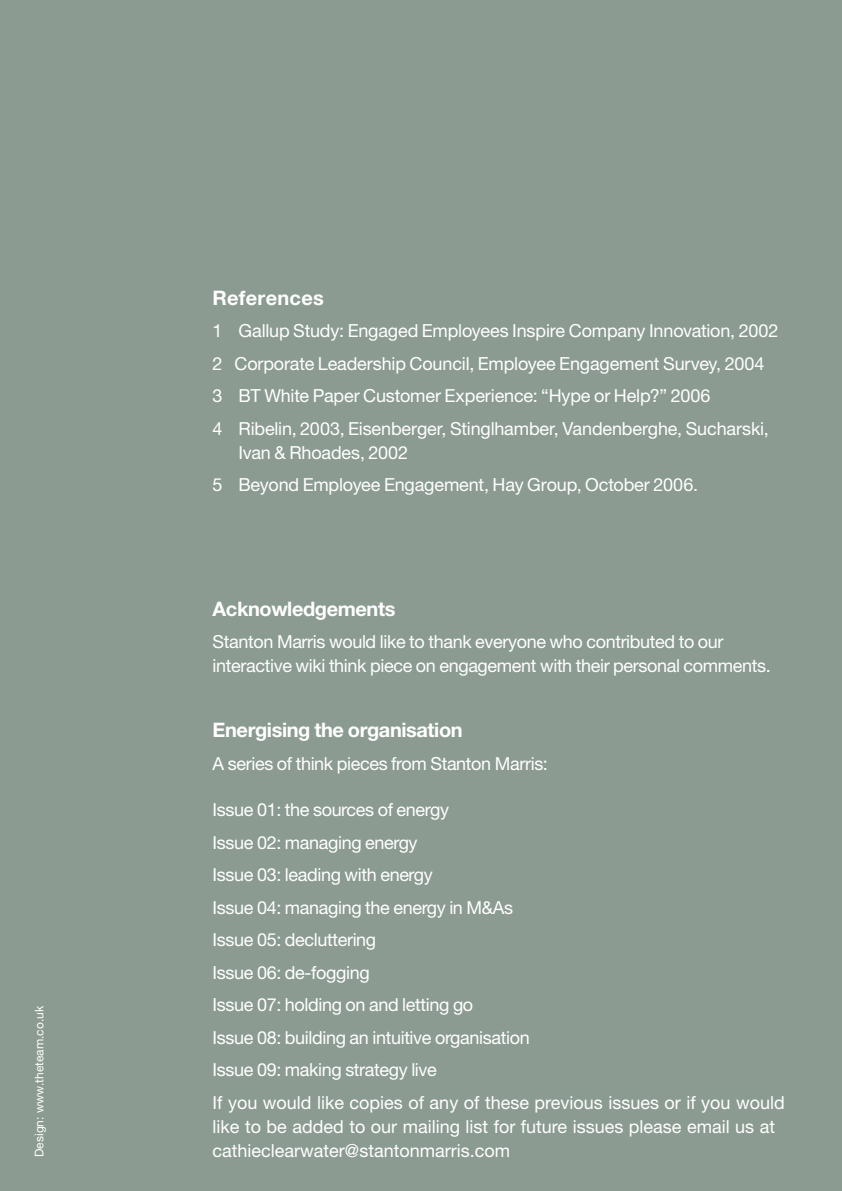
<style>
.page{position:relative;width:842px;height:1191px;background:#8b9b92}
.page>*{position:absolute;margin:0;border:0;box-sizing:border-box;transform-origin:0 0}
.t1{font:700 20px "Helvetica Neue";letter-spacing:-.02em;color:#fff}
.t2{font:700 20px "Helvetica Neue";letter-spacing:.01em;color:#fff}
.t3{font:18px/32.6px "Helvetica Neue";letter-spacing:-.02em;color:#fff}
.t4{font:18px "Helvetica Neue";color:#fff}
.t5{font:12px "Helvetica Neue";color:#fff}
</style>
<div class="page">
<p class="t5" style="left:35px;top:1157px;width:152px;rotate:-90deg">Design: www.theteam.co.uk</p>
<p class="t2" style="left:213px;top:290px;width:113px">References</p>
<p class="t3" style="left:213px;top:316px;width:567px">1 Gallup Study: Engaged Employees Inspire Company Innovation, 2002<br>2 Corporate Leadership Council, Employee Engagement Survey, 2004<br>3 BT White Paper Customer Experience: “Hype or Help?” 2006<br>4 Ribelin, 2003, Eisenberger, Stinglhamber, Vandenberghe, Sucharski,</p>
<p class="t3" style="left:213px;top:438px;width:487px;text-indent:26px">Ivan &amp; Rhoades, 2002<br>5 Beyond Employee Engagement, Hay Group, October 2006.</p>
<p class="t1" style="left:213px;top:601px;width:184px">Acknowledgements</p>
<p class="t3" style="left:213px;top:631px;width:560px;line-height:24px">Stanton Marris would like to thank everyone who contributed to our interactive wiki think piece on engagement with their personal comments.</p>
<p class="t1" style="left:213px;top:723px;width:252px">Energising the organisation</p>
<p class="t3" style="left:213px;top:748px;width:337px">A series of think pieces from Stanton Marris:</p>
<p class="t3" style="left:213px;top:795px;width:574px">Issue 01: the sources of energy<br>Issue 02: managing energy<br>Issue 03: leading with energy<br>Issue 04: managing the energy in M&amp;As<br>Issue 05: decluttering<br>Issue 06: de-fogging<br>Issue 07: holding on and letting go<br>Issue 08: building an intuitive organisation<br>Issue 09: making strategy live<br>If you would like copies of any of these previous issues or if you would</p>
<p class="t4" style="left:213px;top:1120px;width:564px">like to be added to our mailing list for future issues please email us at</p>
<p class="t4" style="left:213px;top:1144px;width:299px">cathieclearwater@stantonmarris.com</p>
</div>
